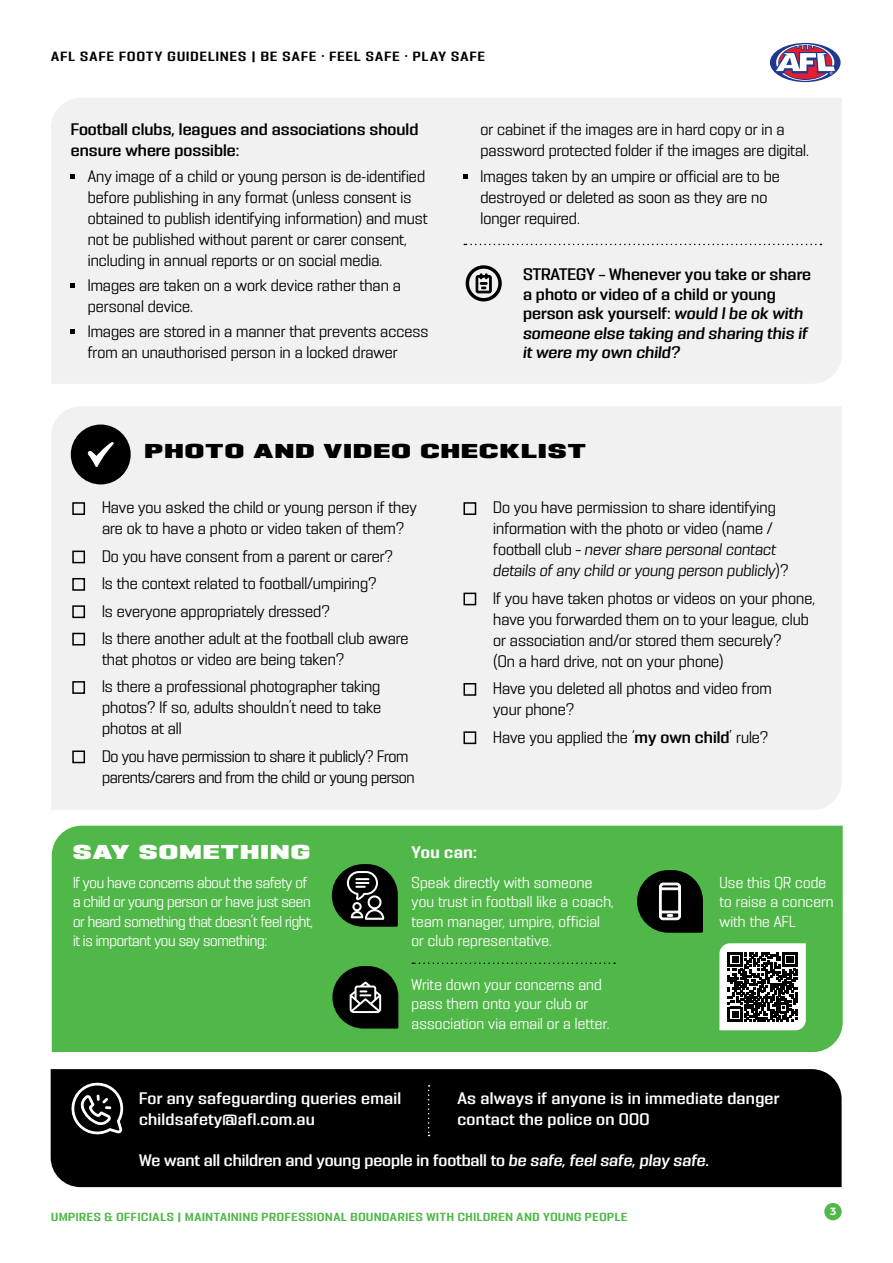
<style>
.page{position:relative;width:893px;height:1263px;background:#fff}
.page>*{position:absolute;margin:0;border:0;box-sizing:border-box;transform-origin:0 0}
.t1{font:18px "PODIUM Sharp 7.12";letter-spacing:.1em;color:#000}
.t2{font:18px "PODIUM Sharp 7.12";letter-spacing:.1em;color:#fff}
.Main_text{font:15px/21px "PODIUM Sharp 5.6";color:#000}
.Main_text-2{font:15px/19.5px "PODIUM Sharp 5.8";color:#000}
.Main_text-3{font:15px/21px "PODIUM Sharp 5.8";letter-spacing:.015em;color:#fff}
.Main_text-4{font:15px/21px "PODIUM Sharp 5.6";letter-spacing:-.02em;color:#000}
.Main_text-5{font:15px "PODIUM Sharp 5.8";letter-spacing:-.005em;color:#fff}
.Main_text-6{font:15px "PODIUM Sharp 5.9";letter-spacing:.025em;color:#fff}
.Main_text-7{font:14.25px/19.5px "PODIUM Sharp 5.6";letter-spacing:.01em;color:#fff}
.Main_text-8{font:14.25px/19.5px "PODIUM Sharp 5.6";letter-spacing:-.02em;color:#fff}
.t3{font:12px "PODIUM Sharp 5.9";letter-spacing:.1em;color:#000}
.t4{font:10.5px "PODIUM Sharp 5.9";letter-spacing:.06em;color:#50b848}
.t5{font:700 10.5px "Filson Soft";color:#fff}
.s1{font-family:"PODIUM Sharp 5.8 italic"}
.s2{font-family:"PODIUM Sharp 5.6 italic"}
.s3{font-family:"PODIUM Sharp 5.8"}
</style>
<div class="page">
<div style="left:51px;top:406px;width:791px;height:404px;background:#f1f1f2"></div>
<svg style="left:768px;top:42px;width:74px;height:41px"></svg>
<div style="left:770px;top:43px;width:71px;height:39px;background:#1e398d;border-radius:50%"></div>
<svg style="left:776px;top:44px;width:59px;height:37px"></svg>
<div style="left:51px;top:98px;width:791px;height:286px;background:#f1f1f2"></div>
<svg style="left:71px;top:174px;width:4px;height:5px"></svg>
<svg style="left:71px;top:284px;width:4px;height:4px"></svg>
<svg style="left:71px;top:330px;width:4px;height:4px"></svg>
<div style="left:72px;top:502px;width:13px;height:13px;border:2px solid #000"></div>
<div style="left:72px;top:551px;width:13px;height:12px;border:2px solid #000"></div>
<div style="left:72px;top:578px;width:13px;height:13px;border:2px solid #000"></div>
<div style="left:72px;top:605px;width:13px;height:13px;border:2px solid #000"></div>
<div style="left:72px;top:633px;width:13px;height:12px;border:2px solid #000"></div>
<div style="left:72px;top:681px;width:13px;height:13px;border:2px solid #000"></div>
<div style="left:72px;top:750px;width:13px;height:13px;border:2px solid #000"></div>
<div style="left:71px;top:424px;width:60px;height:60px;background:#000;border-radius:50%"></div>
<svg style="left:87px;top:442px;width:27px;height:25px"></svg>
<div style="left:463px;top:502px;width:13px;height:13px;border:2px solid #000"></div>
<div style="left:463px;top:593px;width:13px;height:12px;border:2px solid #000"></div>
<div style="left:463px;top:683px;width:13px;height:13px;border:2px solid #000"></div>
<div style="left:463px;top:731px;width:13px;height:13px;border:2px solid #000"></div>
<svg style="left:466px;top:265px;width:36px;height:36px"></svg>
<svg style="left:463px;top:174px;width:5px;height:5px"></svg>
<svg style="left:464px;top:244px;width:357px;height:1px"></svg>
<div style="left:51px;top:1069px;width:791px;height:118px;background:#000"></div>
<svg style="left:68px;top:1079px;width:56px;height:59px"></svg>
<svg style="left:428px;top:1085px;width:2px;height:51px"></svg>
<div style="left:52px;top:826px;width:791px;height:226px;background:#50b848"></div>
<svg style="left:332px;top:966px;width:66px;height:62px;background:#243422"></svg>
<svg style="left:637px;top:870px;width:66px;height:63px;background:#243523"></svg>
<svg style="left:412px;top:962px;width:203px;height:2px"></svg>
<svg style="left:332px;top:864px;width:66px;height:63px;background:#2c3d2b"></svg>
<svg style="left:719px;top:943px;width:87px;height:87px"></svg>
<div style="left:824px;top:1203px;width:18px;height:17px;background:#50b848;border-radius:50%"></div>
<p class="t3" style="left:51px;top:48px;width:435px">AFL SAFE FOOTY GUIDELINES | BE SAFE • FEEL SAFE • PLAY SAFE</p>
<p class="Main_text-2" style="left:71px;top:119px;width:349px;line-height:21px">Football clubs, leagues and associations should ensure where possible:</p>
<p class="Main_text" style="left:88px;top:165px;width:341px">Any image of a child or young person is de-identified before publishing in any format (unless consent is obtained to publish identifying information) and must not be published without parent or carer consent, including in annual reports or on social media.</p>
<p class="Main_text" style="left:88px;top:275px;width:315px">Images are taken on a work device rather than a personal device.</p>
<p class="Main_text" style="left:88px;top:321px;width:342px">Images are stored in a manner that prevents access from an unauthorised person in a locked drawer</p>
<p class="Main_text" style="left:480px;top:119px;width:330px">or cabinet if the images are in hard copy or in a password protected folder if the images are digital.</p>
<p class="Main_text" style="left:480px;top:165px;width:301px">Images taken by an umpire or official are to be destroyed or deleted as soon as they are no longer required.</p>
<p class="Main_text-2" style="left:523px;top:265px;width:290px">STRATEGY – Whenever you take or share a photo or video of a child or young person ask yourself: <span class="s1">would I be ok with someone else taking and sharing this if it were my own child?</span></p>
<p class="t1" style="left:145px;top:440px;width:442px">PHOTO AND VIDEO CHECKLIST</p>
<p class="Main_text" style="left:102px;top:497px;width:316px">Have you asked the child or young person if they are ok to have a photo or video taken of them?</p>
<p class="Main_text" style="left:102px;top:546px;width:293px">Do you have consent from a parent or carer?</p>
<p class="Main_text" style="left:102px;top:573px;width:276px">Is the context related to football/umpiring?</p>
<p class="Main_text" style="left:102px;top:600px;width:229px">Is everyone appropriately dressed?</p>
<p class="Main_text" style="left:102px;top:628px;width:308px">Is there another adult at the football club aware that photos or video are being taken?</p>
<p class="Main_text" style="left:102px;top:676px;width:281px;text-align:justify">Is there a professional photographer taking photos? If so, adults shouldn’t need to take photos at all</p>
<p class="Main_text-4" style="left:102px;top:745px;width:314px">Do you have permission to share it publicly? From parents/carers and from the child or young person</p>
<p class="Main_text" style="left:493px;top:497px;width:297px">Do you have permission to share identifying information with the photo or video (name / football club – <span class="s2">never share personal contact details of any child or young person publicly</span>)?</p>
<p class="Main_text" style="left:493px;top:588px;width:323px">If you have taken photos or videos on your phone, have you forwarded them on to your league, club or association and/or stored them securely?<br>(On a hard drive, not on your phone)</p>
<p class="Main_text" style="left:493px;top:678px;width:280px">Have you deleted all photos and video from your phone?</p>
<p class="Main_text" style="left:493px;top:726px;width:277px">Have you applied the ‘<span class="s3">my own child</span>’ rule?</p>
<p class="t2" style="left:73px;top:840px;width:238px">SAY SOMETHING</p>
<p class="Main_text-8" style="left:73px;top:872px;width:242px">If you have concerns about the safety of a child or young person or have just seen or heard something that doesn’t feel right, it is important you say something:</p>
<p class="Main_text-6" style="left:412px;top:842px;width:67px">You can:</p>
<p class="Main_text-7" style="left:412px;top:872px;width:204px">Speak directly with someone you trust in football like a coach, team manager, umpire, official or club representative.</p>
<p class="Main_text-7" style="left:412px;top:974px;width:199px">Write down your concerns and pass them onto your club or association via email or a letter.</p>
<p class="Main_text-7" style="left:719px;top:872px;width:116px">Use this QR code to raise a concern with the AFL</p>
<p class="Main_text-3" style="left:139px;top:1087px;width:263px">For any safeguarding queries email childsafety@afl.com.au</p>
<p class="Main_text-3" style="left:457px;top:1087px;width:324px">As always if anyone is in immediate danger contact the police on 000</p>
<p class="Main_text-5" style="left:139px;top:1150px;width:572px">We want all children and young people in football to <span class="s1">be safe, feel safe, play safe</span>.</p>
<p class="t4" style="left:51px;top:1210px;width:578px">UMPIRES &amp; OFFICIALS | MAINTAINING PROFESSIONAL BOUNDARIES WITH CHILDREN AND YOUNG PEOPLE</p>
<p class="t5" style="left:830px;top:1205px;width:8px">3</p>
</div>
